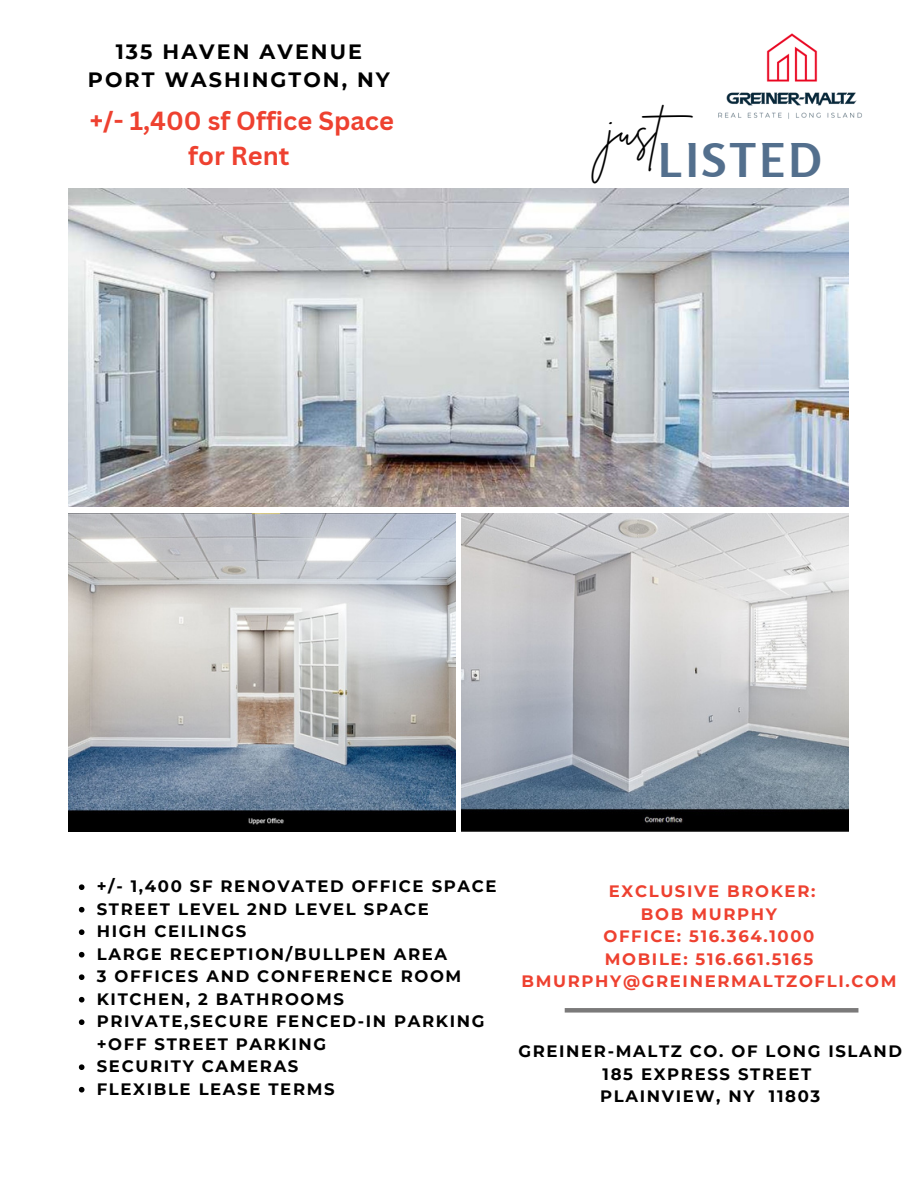
<style>
.page{position:relative;width:918px;height:1188px;background:#fff}
.page>*{position:absolute;margin:0;border:0;box-sizing:border-box;transform-origin:0 0}
.t1{font:700 46.35px "Rosario";letter-spacing:.08em;color:#536f8d}
.t2{font:45.3px "Brittany Signature";color:#000}
.t3{font:700 25.5px/34.8px "Canva Sans";color:#ee4130;text-align:center}
.t4{font:700 20.7px "Montserrat";letter-spacing:.1em;color:#000}
.t5{font:700 16.5px/22.5px "Montserrat";letter-spacing:.1em;color:#000}
.t6{font:700 16.5px "Montserrat";letter-spacing:.1em;color:#ee4130}
</style>
<div class="page">
<img style="left:69px;top:188px;width:779px;height:318px">
<img style="left:69px;top:513px;width:387px;height:319px">
<img style="left:461px;top:513px;width:387px;height:319px">
<img style="left:681px;top:0;width:222px;height:153px;border-radius:50%">
<svg style="left:79px;top:884px;width:5px;height:6px"></svg>
<svg style="left:79px;top:907px;width:5px;height:6px"></svg>
<svg style="left:79px;top:929px;width:5px;height:6px"></svg>
<svg style="left:79px;top:952px;width:5px;height:6px"></svg>
<svg style="left:79px;top:974px;width:5px;height:6px"></svg>
<svg style="left:79px;top:997px;width:5px;height:6px"></svg>
<svg style="left:79px;top:1019px;width:5px;height:6px"></svg>
<svg style="left:79px;top:1064px;width:5px;height:6px"></svg>
<svg style="left:79px;top:1087px;width:5px;height:6px"></svg>
<div style="left:565px;top:1008px;width:293px;height:5px;background:#7b7a7a"></div>
<p class="t4" style="left:116px;top:39px;width:248px">135 HAVEN AVENUE</p>
<p class="t4" style="left:88px;top:67px;width:304px">PORT WASHINGTON, NY</p>
<p class="t3" style="left:90px;top:103px;width:306px">+/- 1,400 sf Office Space for Rent</p>
<p class="t2" style="left:608px;top:100px;width:99px">just</p>
<p class="t1" style="left:659px;top:132px;width:164px">LISTED</p>
<p class="t5" style="left:97px;top:875px;width:401px">+/- 1,400 SF RENOVATED OFFICE SPACE</p>
<p class="t5" style="left:97px;top:898px;width:334px">STREET LEVEL 2ND LEVEL SPACE</p>
<p class="t5" style="left:97px;top:920px;width:151px">HIGH CEILINGS</p>
<p class="t5" style="left:97px;top:943px;width:352px">LARGE RECEPTION/BULLPEN AREA</p>
<p class="t5" style="left:97px;top:965px;width:366px">3 OFFICES AND CONFERENCE ROOM</p>
<p class="t5" style="left:97px;top:988px;width:249px">KITCHEN, 2 BATHROOMS</p>
<p class="t5" style="left:97px;top:1010px;width:389px">PRIVATE,SECURE FENCED-IN PARKING +OFF STREET PARKING</p>
<p class="t5" style="left:97px;top:1055px;width:203px">SECURITY CAMERAS</p>
<p class="t5" style="left:97px;top:1078px;width:239px">FLEXIBLE LEASE TERMS</p>
<p class="t6" style="left:609px;top:881px;width:208px">EXCLUSIVE BROKER:</p>
<p class="t6" style="left:641px;top:904px;width:138px">BOB MURPHY</p>
<p class="t6" style="left:604px;top:926px;width:212px">OFFICE: 516.364.1000</p>
<p class="t6" style="left:605px;top:949px;width:210px">MOBILE: 516.661.5165</p>
<p class="t6" style="left:522px;top:971px;width:376px">BMURPHY@GREINERMALTZOFLI.COM</p>
<p class="t5" style="left:518px;top:1040px;width:385px">GREINER-MALTZ CO. OF LONG ISLAND</p>
<p class="t5" style="left:603px;top:1062px;width:210px">185 EXPRESS STREET</p>
<p class="t5" style="left:600px;top:1085px;width:222px">PLAINVIEW, NY 11803</p>
</div>
